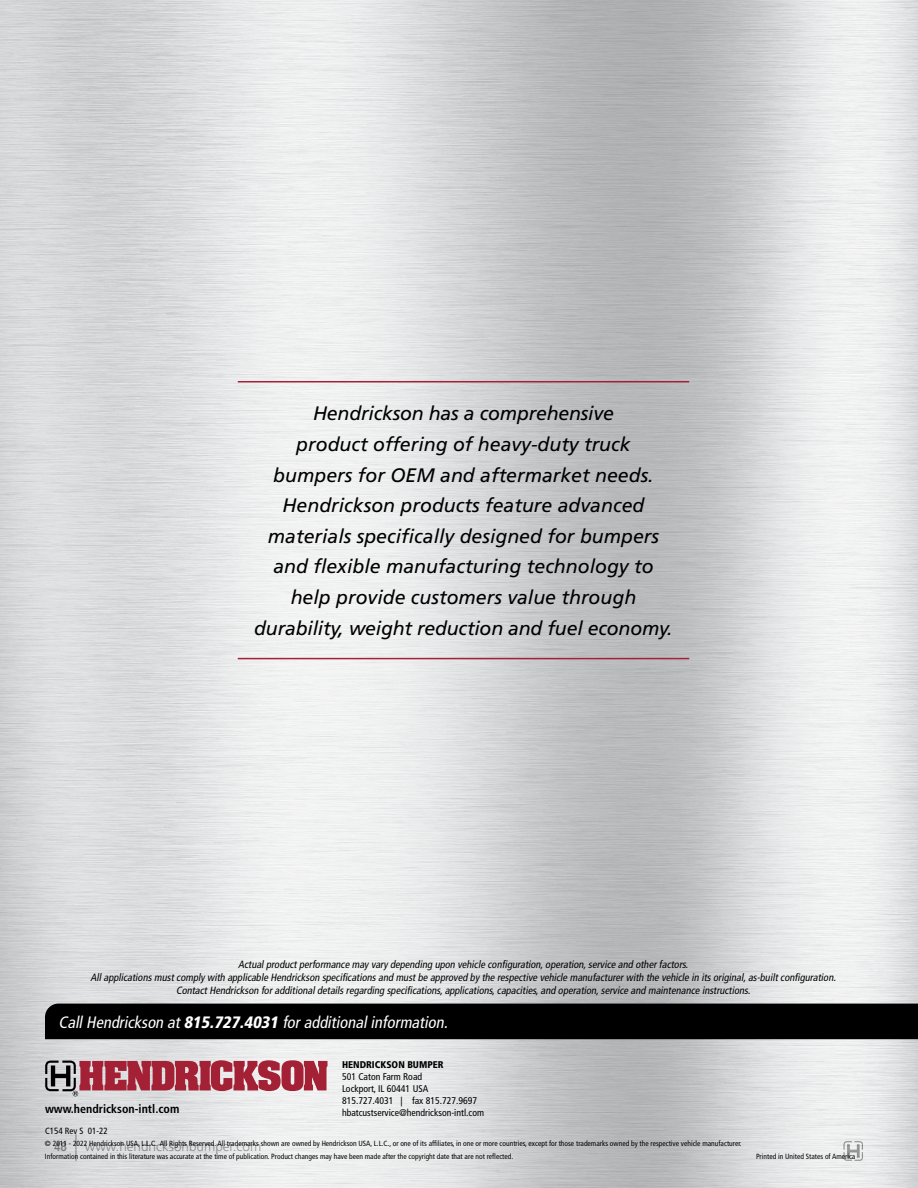
<style>
.page{position:relative;width:918px;height:1188px;background:#fff}
.page>*{position:absolute;margin:0;border:0;box-sizing:border-box;transform-origin:0 0}
.t1{font:italic 19.5px/30.6px "Frutiger LT Std";color:#000;text-align:center}
.t2{font:italic condensed 16.5px "Frutiger LT Std";color:#fff}
.t3{font:300 13.5px "Frutiger LT Std";color:#000}
.t4{font:700 condensed 12px "Frutiger LT Std";color:#000}
.t5{font:600 condensed 12px "ITC Avant Garde Std";color:#000}
.t6{font:italic condensed 10.5px/12.6px "Frutiger LT Std";color:#000;text-align:center}
.t7{font:condensed 9.75px/12px "Frutiger LT Std";color:#000}
.t8{font:900 condensed 9.75px "Frutiger LT Std";color:#000}
.t9{font:condensed 9px "Frutiger LT Std";color:#000}
.t10{font:condensed 7.5px "Frutiger LT Std";color:#000}
.s1{font-weight:900}
</style>
<div class="page">
<img style="left:0;top:0;width:918px;height:1188px">
<hr style="left:238px;top:658px;width:451px;height:1px;background:#a32035">
<hr style="left:238px;top:381px;width:451px;height:1px;background:#a32035">
<div style="left:45px;top:1004px;width:873px;height:35px;background:#000"></div>
<svg style="left:45px;top:1060px;width:283px;height:36px;background:#b36773"></svg>
<p class="t1" style="left:254px;top:398px;width:420px">Hendrickson has a comprehensive<br>product offering of heavy-duty truck<br>bumpers for OEM and aftermarket needs.<br>Hendrickson products feature advanced materials specifically designed for bumpers and flexible manufacturing technology to help provide customers value through durability, weight reduction and fuel economy.</p>
<p class="t6" style="left:90px;top:958px;width:747px">Actualproductperformance may vary depending upon vehicle configuration,operation,service and otherfactors.<br>Allapplicationsmustcomply with applicable Hendrickson specificationsand mustbe approved by the respective vehicle manufacturerwith the vehicle in itsoriginal,as-builtconfiguration.<br>ContactHendrickson foradditionaldetailsregarding specifications,applications,capacities,and operation,service and maintenance instructions.</p>
<h2 class="t2" style="left:58px;top:1012px;width:390px">CallHendrickson at<span class="s1">815.727.4031</span> foradditionalinformation.</h2>
<p class="t8" style="left:342px;top:1059px;width:103px">HENDRICKSON BUMPER</p>
<p class="t7" style="left:342px;top:1071px;width:144px">501 Caton Farm Road<br>Lockport, IL 60441 USA<br>815.727.4031 | fax 815.727.9697 hbatcustservice@hendrickson-intl.com</p>
<p class="t4" style="left:45px;top:1101px;width:136px">www.hendrickson-intl.com</p>
<p class="t9" style="left:45px;top:1126px;width:64px">C154 Rev S 01-22</p>
<p class="t10" style="left:45px;top:1152px;width:469px">Information contained in this literature was accurate at the time of publication. Product changes may have been made after the copyright date that are not reflected.</p>
<p class="t5" style="left:54px;top:1139px;width:15px">48</p>
<p class="t3" style="left:85px;top:1138px;width:178px">www.hendricksonbumper.com</p>
<p class="t10" style="left:45px;top:1139px;width:697px">© 2011 - 2022 Hendrickson USA, L.L.C. All Rights Reserved. All trademarks shown are owned by Hendrickson USA, L.L.C., or one of its affiliates, in one or more countries, except for those trademarks owned by the respective vehicle manufacturer.</p>
<p class="t10" style="left:756px;top:1152px;width:101px">Printed in United States of America</p>
</div>
